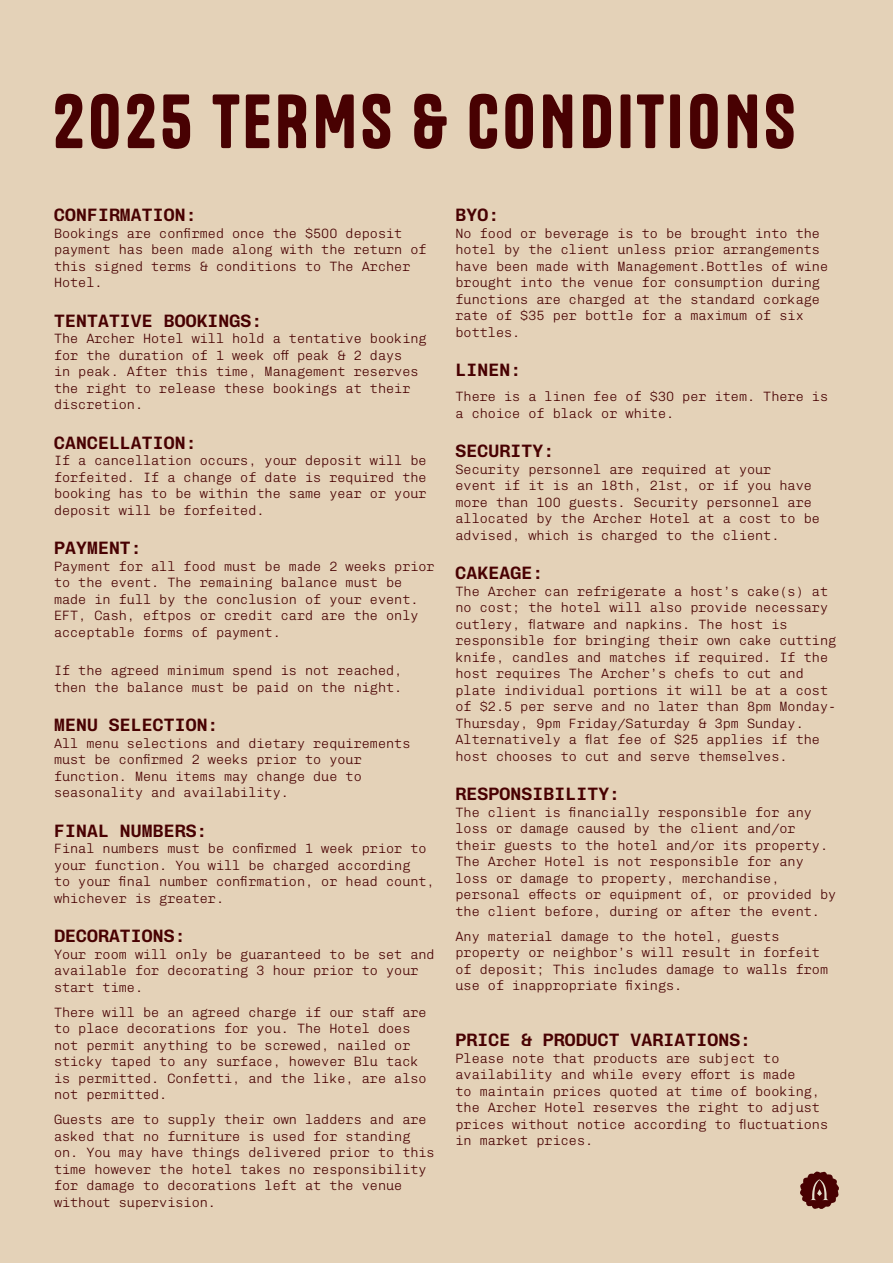
<style>
.page{position:relative;width:893px;height:1263px;background:#e4d2b8}
.page>*{position:absolute;margin:0;border:0;box-sizing:border-box;transform-origin:0 0}
.t1{font:71.55px "Tanker";letter-spacing:.06em;color:#480102}
.t2{font:600 18px "Chivo Mono";letter-spacing:.01em;color:#480102}
.t3{font:200 13.5px/16.5px "Chivo Mono";color:#480102}
</style>
<div class="page">
<svg style="left:800px;top:1171px;width:39px;height:38px"></svg>
<p class="t1" style="left:54px;top:77px;width:743px">2025 TERMS &amp; CONDITIONS</p>
<p class="t2" style="left:54px;top:201px;width:144px">CONFIRMATION:</p>
<p class="t3" style="left:54px;top:224px;width:374px">Bookings are confirmed once the $500 deposit payment has been made along with the return of this signed terms &amp; conditions to The Archer Hotel.</p>
<p class="t2" style="left:54px;top:306px;width:210px">TENTATIVE BOOKINGS:</p>
<p class="t3" style="left:54px;top:329px;width:374px">The Archer Hotel will hold a tentative booking for the duration of 1 week off peak &amp; 2 days<br>in peak. After this time, Management reserves the right to release these bookings at their discretion.</p>
<p class="t2" style="left:54px;top:428px;width:144px">CANCELLATION:</p>
<p class="t3" style="left:54px;top:451px;width:374px;text-align:justify">If a cancellation occurs, your deposit will be forfeited. If a change of date is required the booking has to be within the same year or your deposit will be forfeited.</p>
<p class="t2" style="left:54px;top:534px;width:89px">PAYMENT:</p>
<p class="t3" style="left:54px;top:557px;width:382px">Payment for all food must be made 2 weeks prior to the event. The remaining balance must be made in full by the conclusion of your event.<br>EFT, Cash, eftpos or credit card are the only acceptable forms of payment.</p>
<p class="t3" style="left:54px;top:661px;width:350px">If the agreed minimum spend is not reached, then the balance must be paid on the night.</p>
<p class="t2" style="left:54px;top:711px;width:166px">MENU SELECTION:</p>
<p class="t3" style="left:54px;top:734px;width:358px">All menu selections and dietary requirements must be confirmed 2 weeks prior to your function. Menu items may change due to seasonality and availability.</p>
<p class="t2" style="left:54px;top:817px;width:155px">FINAL NUMBERS:</p>
<p class="t3" style="left:54px;top:839px;width:382px">Final numbers must be confirmed 1 week prior to your function. You will be charged according<br>to your final number confirmation, or head count, whichever is greater.</p>
<p class="t2" style="left:54px;top:922px;width:133px">DECORATIONS:</p>
<p class="t3" style="left:54px;top:945px;width:382px">Your room will only be guaranteed to be set and available for decorating 3 hour prior to your start time.</p>
<p class="t3" style="left:54px;top:1003px;width:374px">There will be an agreed charge if our staff are to place decorations for you. The Hotel does not permit anything to be screwed, nailed or sticky taped to any surface, however Blu tack is permitted. Confetti, and the like, are also not permitted.</p>
<p class="t3" style="left:54px;top:1110px;width:382px">Guests are to supply their own ladders and are asked that no furniture is used for standing on. You may have things delivered prior to this time however the hotel takes no responsibility for damage to decorations left at the venue without supervision.</p>
<p class="t2" style="left:456px;top:201px;width:45px">BYO:</p>
<p class="t3" style="left:455px;top:224px;width:374px">No food or beverage is to be brought into the hotel by the client unless prior arrangements have been made with Management.Bottles of wine brought into the venue for consumption during functions are charged at the standard corkage rate of $35 per bottle for a maximum of six bottles.</p>
<p class="t2" style="left:456px;top:356px;width:67px">LINEN:</p>
<p class="t3" style="left:455px;top:387px;width:374px">There is a linen fee of $30 per item. There is a choice of black or white.</p>
<p class="t2" style="left:456px;top:437px;width:100px">SECURITY:</p>
<p class="t3" style="left:455px;top:460px;width:366px">Security personnel are required at your<br>event if it is an 18th, 21st, or if you have more than 100 guests. Security personnel are allocated by the Archer Hotel at a cost to be advised, which is charged to the client.</p>
<p class="t2" style="left:456px;top:559px;width:89px">CAKEAGE:</p>
<p class="t3" style="left:455px;top:582px;width:382px">The Archer can refrigerate a host’s cake(s) at no cost; the hotel will also provide necessary cutlery, flatware and napkins. The host is responsible for bringing their own cake cutting knife, candles and matches if required. If the host requires The Archer’s chefs to cut and plate individual portions it will be at a cost of $2.5 per serve and no later than 8pm Monday-Thursday, 9pm Friday/Saturday &amp; 3pm Sunday.<br>Alternatively a flat fee of $25 applies if the host chooses to cut and serve themselves.</p>
<p class="t2" style="left:456px;top:780px;width:166px">RESPONSIBILITY:</p>
<p class="t3" style="left:455px;top:803px;width:382px">The client is financially responsible for any loss or damage caused by the client and/or their guests to the hotel and/or its property.<br>The Archer Hotel is not responsible for any loss or damage to property, merchandise, personal effects or equipment of, or provided by the client before, during or after the event.</p>
<p class="t3" style="left:455px;top:927px;width:374px">Any material damage to the hotel, guests property or neighbor’s will result in forfeit of deposit; This includes damage to walls from use of inappropriate fixings.</p>
<p class="t2" style="left:456px;top:1026px;width:297px">PRICE &amp; PRODUCT VARIATIONS:</p>
<p class="t3" style="left:455px;top:1049px;width:374px">Please note that products are subject to availability and while every effort is made<br>to maintain prices quoted at time of booking, the Archer Hotel reserves the right to adjust prices without notice according to fluctuations in market prices.</p>
</div>
